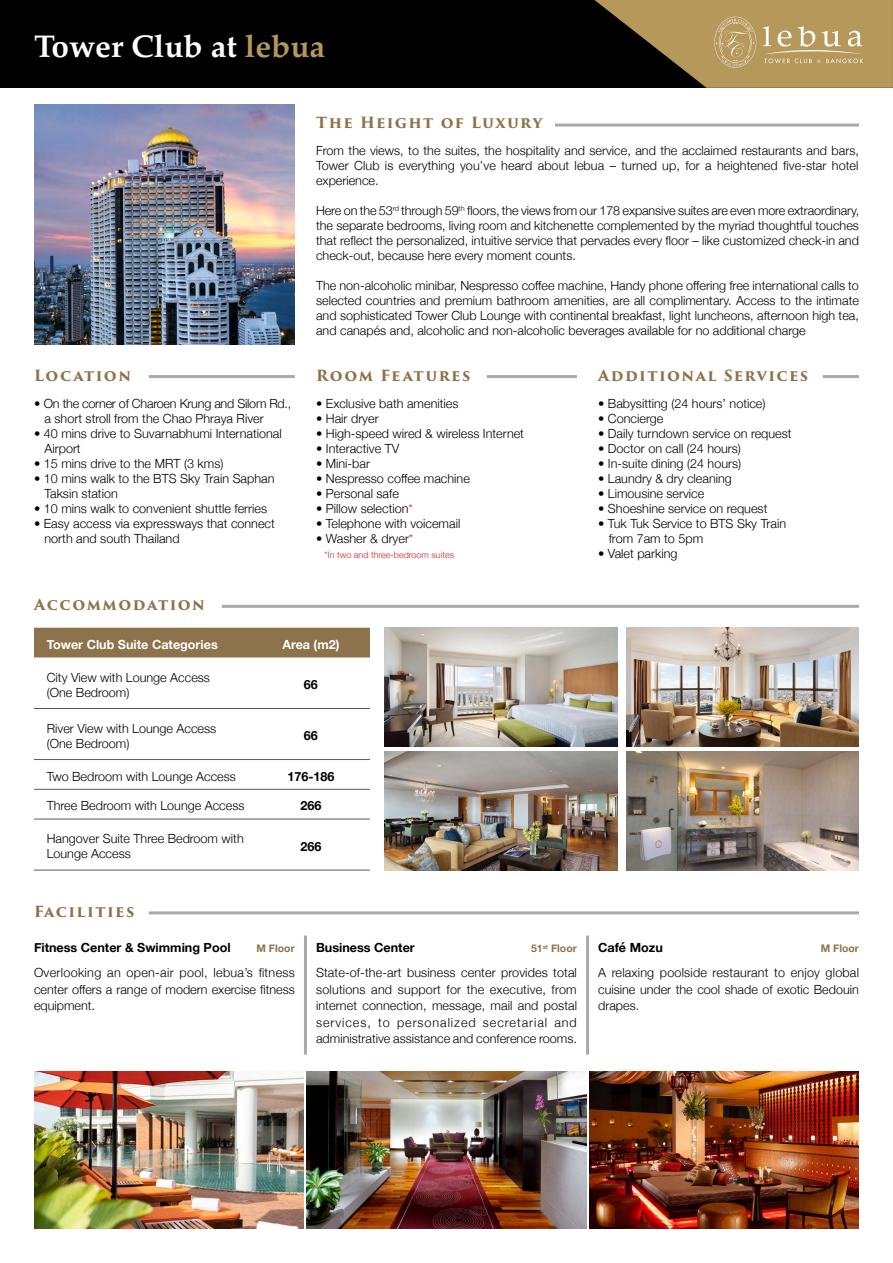
<style>
.page{position:relative;width:893px;height:1263px;background:#fff}
.page>*{position:absolute;margin:0;border:0;box-sizing:border-box;transform-origin:0 0}
.t1{font:700 31.5px "Palatino";color:#fff}
.t2{font:700 15px "Trajan Pro 3";letter-spacing:.095em;color:#8c734b}
.t3{font:300 12.6px/15px "Helvetica Neue";color:#000}
.t4{font:300 12.6px/15px "Helvetica Neue";letter-spacing:-.02em;color:#000}
.t5{font:700 12.6px "Helvetica Neue";color:#000}
.t6{font:700 12.6px "Helvetica Neue";color:#fff}
.t7{font:700 10.5px "Helvetica Neue";color:#8c734b}
.t8{font:300 9px "Helvetica Neue";color:#d2232a}
.s1{color:#b6985a}
.s2{color:#d2232a}
</style>
<div class="page">
<div style="left:0;top:0;width:893px;height:88px;background:#000"></div>
<img style="left:34px;top:105px;width:261px;height:239px">
<hr style="left:555px;top:124px;width:304px;height:3px;background:#a7a9ac">
<hr style="left:149px;top:375px;width:146px;height:3px;background:#a7a9ac">
<hr style="left:823px;top:375px;width:36px;height:3px;background:#a7a9ac">
<hr style="left:487px;top:375px;width:90px;height:3px;background:#a7a9ac">
<hr style="left:222px;top:605px;width:637px;height:3px;background:#a7a9ac">
<hr style="left:149px;top:911px;width:710px;height:3px;background:#a7a9ac">
<img style="left:34px;top:1071px;width:270px;height:158px">
<img style="left:307px;top:1071px;width:279px;height:158px">
<img style="left:589px;top:1071px;width:270px;height:158px">
<img style="left:385px;top:628px;width:232px;height:119px">
<img style="left:627px;top:628px;width:232px;height:119px">
<img style="left:385px;top:751px;width:232px;height:119px">
<img style="left:627px;top:751px;width:232px;height:119px">
<hr style="left:304px;top:935px;width:3px;height:119px;background:#a7a9ac">
<hr style="left:586px;top:935px;width:3px;height:119px;background:#a7a9ac">
<div style="left:34px;top:628px;width:336px;height:29px;background:#8c734b"></div>
<hr style="left:34px;top:708px;width:218px;height:1px;background:#58595b">
<hr style="left:252px;top:708px;width:118px;height:1px;background:#58595b">
<hr style="left:34px;top:759px;width:218px;height:1px;background:#58595b">
<hr style="left:252px;top:759px;width:118px;height:1px;background:#58595b">
<hr style="left:34px;top:789px;width:218px;height:1px;background:#58595b">
<hr style="left:252px;top:789px;width:118px;height:1px;background:#58595b">
<hr style="left:34px;top:819px;width:218px;height:1px;background:#58595b">
<hr style="left:252px;top:819px;width:118px;height:1px;background:#58595b">
<hr style="left:34px;top:870px;width:218px;height:1px;background:#58595b">
<hr style="left:252px;top:870px;width:118px;height:1px;background:#58595b">
<svg style="left:594px;top:0;width:299px;height:88px"></svg>
<h1 class="t1" style="left:34px;top:19px;width:293px">Tower Club at <span class="s1">lebua</span></h1>
<p class="t2" style="left:316px;top:111px;width:228px">The Height of Luxury</p>
<p class="t3" style="left:316px;top:142px;width:544px;text-align:justify">From the views, to the suites, the hospitality and service, and the acclaimed restaurants and bars, Tower Club is everything you’ve heard about lebua – turned up, for a heightened five-star hotel experience.</p>
<p class="t3" style="left:316px;top:202px;width:545px;text-align:justify">Here on the 53<sup>rd</sup> through 59<sup>th</sup> floors, the views from our 178 expansive suites are even more extraordinary, the separate bedrooms, living room and kitchenette complemented by the myriad thoughtful touches that reflect the personalized, intuitive service that pervades every floor – like customized check-in and check-out, because here every moment counts.</p>
<p class="t3" style="left:316px;top:277px;width:544px;text-align:justify">The non-alcoholic minibar, Nespresso coffee machine, Handy phone offering free international calls to selected countries and premium bathroom amenities, are all complimentary. Access to the intimate and sophisticated Tower Club Lounge with continental breakfast, light luncheons, afternoon high tea, and canapés and, alcoholic and non-alcoholic beverages available for no additional charge</p>
<p class="t2" style="left:34px;top:364px;width:99px">Location</p>
<p class="t2" style="left:316px;top:364px;width:156px">Room Features</p>
<p class="t2" style="left:598px;top:364px;width:211px">Additional Services</p>
<p class="t4" style="left:45px;top:395px;width:248px;text-indent:-11px">• On the corner of Charoen Krung and Silom Rd., a short stroll from the Chao Phraya River</p>
<p class="t3" style="left:45px;top:425px;width:239px;text-indent:-11px">• 40 mins drive to Suvarnabhumi International<br>Airport</p>
<p class="t3" style="left:34px;top:455px;width:191px">• 15 mins drive to the MRT (3 kms)</p>
<p class="t3" style="left:45px;top:470px;width:231px;text-indent:-11px">• 10 mins walk to the BTS Sky Train Saphan<br>Taksin station</p>
<p class="t3" style="left:34px;top:500px;width:235px">• 10 mins walk to convenient shuttle ferries</p>
<p class="t3" style="left:45px;top:515px;width:232px;text-indent:-11px">• Easy access via expressways that connect north and south Thailand</p>
<p class="t2" style="left:34px;top:594px;width:172px">Accommodation</p>
<p class="t3" style="left:316px;top:395px;width:144px">• Exclusive bath amenities</p>
<p class="t3" style="left:316px;top:410px;width:64px">• Hair dryer</p>
<p class="t3" style="left:316px;top:425px;width:209px">• High-speed wired &amp; wireless Internet</p>
<p class="t3" style="left:316px;top:440px;width:85px">• Interactive TV</p>
<p class="t3" style="left:316px;top:455px;width:55px">• Mini-bar</p>
<p class="t3" style="left:316px;top:470px;width:155px">• Nespresso coffee machine</p>
<p class="t3" style="left:316px;top:485px;width:84px">• Personal safe</p>
<p class="t3" style="left:316px;top:500px;width:98px">• Pillow selection<span class="s2">*</span></p>
<p class="t3" style="left:316px;top:515px;width:146px">• Telephone with voicemail</p>
<p class="t3" style="left:316px;top:530px;width:99px">• Washer &amp; dryer<span class="s2">*</span></p>
<p class="t8" style="left:325px;top:548px;width:131px">*In two and three-bedroom suites</p>
<p class="t6" style="left:47px;top:634px;width:173px">Tower Club Suite Categories</p>
<p class="t6" style="left:282px;top:634px;width:59px">Area (m2)</p>
<p class="t3" style="left:47px;top:668px;width:165px">City View with Lounge Access (One Bedroom)</p>
<p class="t5" style="left:304px;top:675px;width:16px">66</p>
<p class="t3" style="left:47px;top:719px;width:171px">River View with Lounge Access (One Bedroom)</p>
<p class="t5" style="left:304px;top:726px;width:16px">66</p>
<p class="t3" style="left:47px;top:768px;width:191px">Two Bedroom with Lounge Access</p>
<p class="t5" style="left:287px;top:766px;width:49px">176-186</p>
<p class="t3" style="left:47px;top:797px;width:199px">Three Bedroom with Lounge Access</p>
<p class="t5" style="left:300px;top:796px;width:23px">266</p>
<p class="t3" style="left:47px;top:830px;width:199px">Hangover Suite Three Bedroom with<br>Lounge Access</p>
<p class="t5" style="left:300px;top:836px;width:23px">266</p>
<p class="t2" style="left:34px;top:900px;width:102px">Facilities</p>
<p class="t3" style="left:598px;top:395px;width:169px">• Babysitting (24 hours’ notice)</p>
<p class="t3" style="left:598px;top:410px;width:67px">• Concierge</p>
<p class="t3" style="left:598px;top:425px;width:195px">• Daily turndown service on request</p>
<p class="t3" style="left:598px;top:440px;width:144px">• Doctor on call (24 hours)</p>
<p class="t3" style="left:598px;top:455px;width:145px">• In-suite dining (24 hours)</p>
<p class="t3" style="left:598px;top:470px;width:135px">• Laundry &amp; dry cleaning</p>
<p class="t3" style="left:598px;top:485px;width:108px">• Limousine service</p>
<p class="t3" style="left:598px;top:500px;width:171px">• Shoeshine service on request</p>
<p class="t3" style="left:609px;top:515px;width:179px;text-indent:-11px">• Tuk Tuk Service to BTS Sky Train from 7am to 5pm</p>
<p class="t3" style="left:598px;top:545px;width:81px">• Valet parking</p>
<p class="t5" style="left:34px;top:938px;width:198px">Fitness Center &amp; Swimming Pool</p>
<p class="t7" style="left:257px;top:940px;width:40px">M Floor</p>
<p class="t5" style="left:316px;top:938px;width:100px">Business Center</p>
<p class="t7" style="left:531px;top:940px;width:47px">51<sup>st</sup> Floor</p>
<p class="t5" style="left:598px;top:938px;width:66px">Café Mozu</p>
<p class="t7" style="left:821px;top:940px;width:40px">M Floor</p>
<p class="t3" style="left:34px;top:963px;width:262px;line-height:16.5px;text-align:justify">Overlooking an open-air pool, lebua’s fitness center offers a range of modern exercise fitness equipment.</p>
<p class="t3" style="left:316px;top:963px;width:262px;line-height:16.5px;text-align:justify">State-of-the-art business center provides total solutions and support for the executive, from internet connection, message, mail and postal services, to personalized secretarial and administrative assistance and conference rooms.</p>
<p class="t3" style="left:598px;top:963px;width:262px;line-height:16.5px;text-align:justify">A relaxing poolside restaurant to enjoy global cuisine under the cool shade of exotic Bedouin drapes.</p>
</div>
